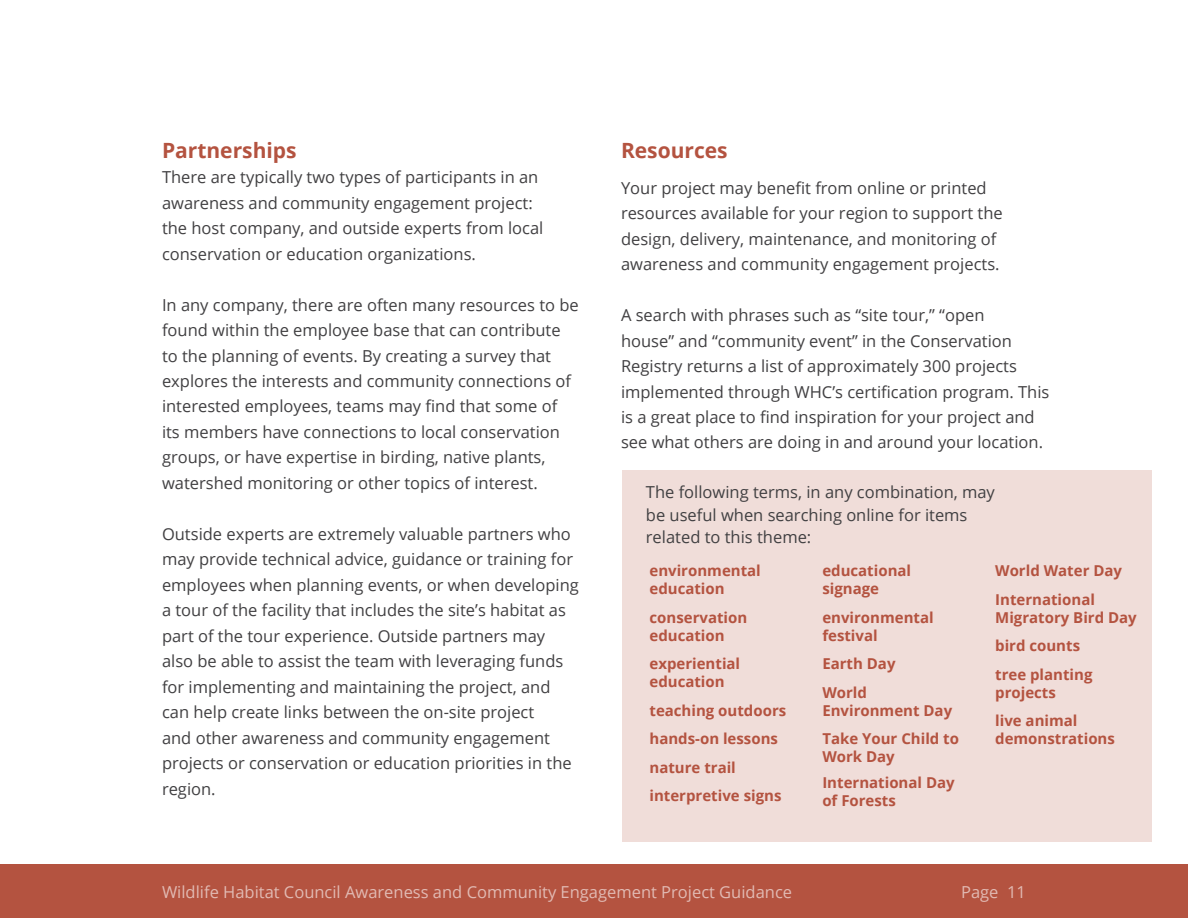
<style>
.page{position:relative;width:1188px;height:918px;background:#fff}
.page>*{position:absolute;margin:0;border:0;box-sizing:border-box;transform-origin:0 0}
.t1{font:700 21px "Open Sans";color:#b45340}
.t2{font:16.5px/25.5px "Open Sans";color:#414042}
.t3{font:16.5px "Open Sans";color:#e1bab3}
.t4{font:700 15px/28.5px "Open Sans";color:#b45340}
</style>
<div class="page">
<div style="left:0;top:864px;width:1188px;height:54px;background:#b45340"></div>
<div style="left:622px;top:470px;width:529px;height:371px;background:#f0ddd9"></div>
<p class="t1" style="left:162px;top:141px;width:136px">Partnerships</p>
<p class="t2" style="left:162px;top:166px;width:383px">There are typically two types of participants in an awareness and community engagement project: the host company, and outside experts from local conservation or education organizations.</p>
<p class="t2" style="left:162px;top:293px;width:418px">In any company, there are often many resources to be found within the employee base that can contribute to the planning of events. By creating a survey that explores the interests and community connections of interested employees, teams may find that some of its members have connections to local conservation groups, or have expertise in birding, native plants, watershed monitoring or other topics of interest.</p>
<p class="t2" style="left:162px;top:523px;width:418px">Outside experts are extremely valuable partners who may provide technical advice, guidance or training for employees when planning events, or when developing a tour of the facility that includes the site’s habitat as part of the tour experience. Outside partners may also be able to assist the team with leveraging funds for implementing and maintaining the project, and can help create links between the on-site project<br>and other awareness and community engagement projects or conservation or education priorities in the region.</p>
<p class="t1" style="left:621px;top:141px;width:108px">Resources</p>
<p class="t2" style="left:621px;top:174px;width:383px">Your project may benefit from online or printed resources available for your region to support the design, delivery, maintenance, and monitoring of awareness and community engagement projects.</p>
<p class="t2" style="left:621px;top:304px;width:430px">A search with phrases such as “site tour,” “open<br>house” and “community event” in the Conservation Registry returns a list of approximately 300 projects implemented through WHC’s certification program. This is a great place to find inspiration for your project and see what others are doing in and around your location.</p>
<p class="t2" style="left:646px;top:482px;width:351px;line-height:22.5px">The following terms, in any combination, may be useful when searching online for items related to this theme:</p>
<p class="t4" style="left:650px;top:563px;width:113px;line-height:18px">environmental education</p>
<p class="t4" style="left:650px;top:610px;width:99px;line-height:18px">conservation education</p>
<p class="t4" style="left:650px;top:656px;width:92px;line-height:18px">experiential education</p>
<p class="t4" style="left:650px;top:698px;width:138px">teaching outdoors hands-on lessons nature trail interpretive signs</p>
<p class="t4" style="left:822px;top:563px;width:90px;line-height:18px">educational signage</p>
<p class="t4" style="left:822px;top:610px;width:113px;line-height:18px">environmental festival</p>
<p class="t4" style="left:822px;top:651px;width:75px">Earth Day<br>World</p>
<p class="t4" style="left:822px;top:698px;width:138px">Environment Day<br>Take Your Child to</p>
<p class="t4" style="left:822px;top:746px;width:134px;line-height:25.5px">Work Day<br>International Day</p>
<p class="t4" style="left:822px;top:788px;width:75px">of Forests</p>
<p class="t4" style="left:995px;top:558px;width:128px">World Water Day<br>International</p>
<p class="t4" style="left:995px;top:605px;width:143px">Migratory Bird Day bird counts<br>tree planting</p>
<p class="t4" style="left:995px;top:680px;width:84px">projects live animal</p>
<p class="t4" style="left:995px;top:726px;width:121px">demonstrations</p>
<p class="t3" style="left:162px;top:886px;width:632px">Wildlife Habitat Council Awareness and Community Engagement Project Guidance</p>
<p class="t3" style="left:961px;top:886px;width:66px">Page 11</p>
</div>
